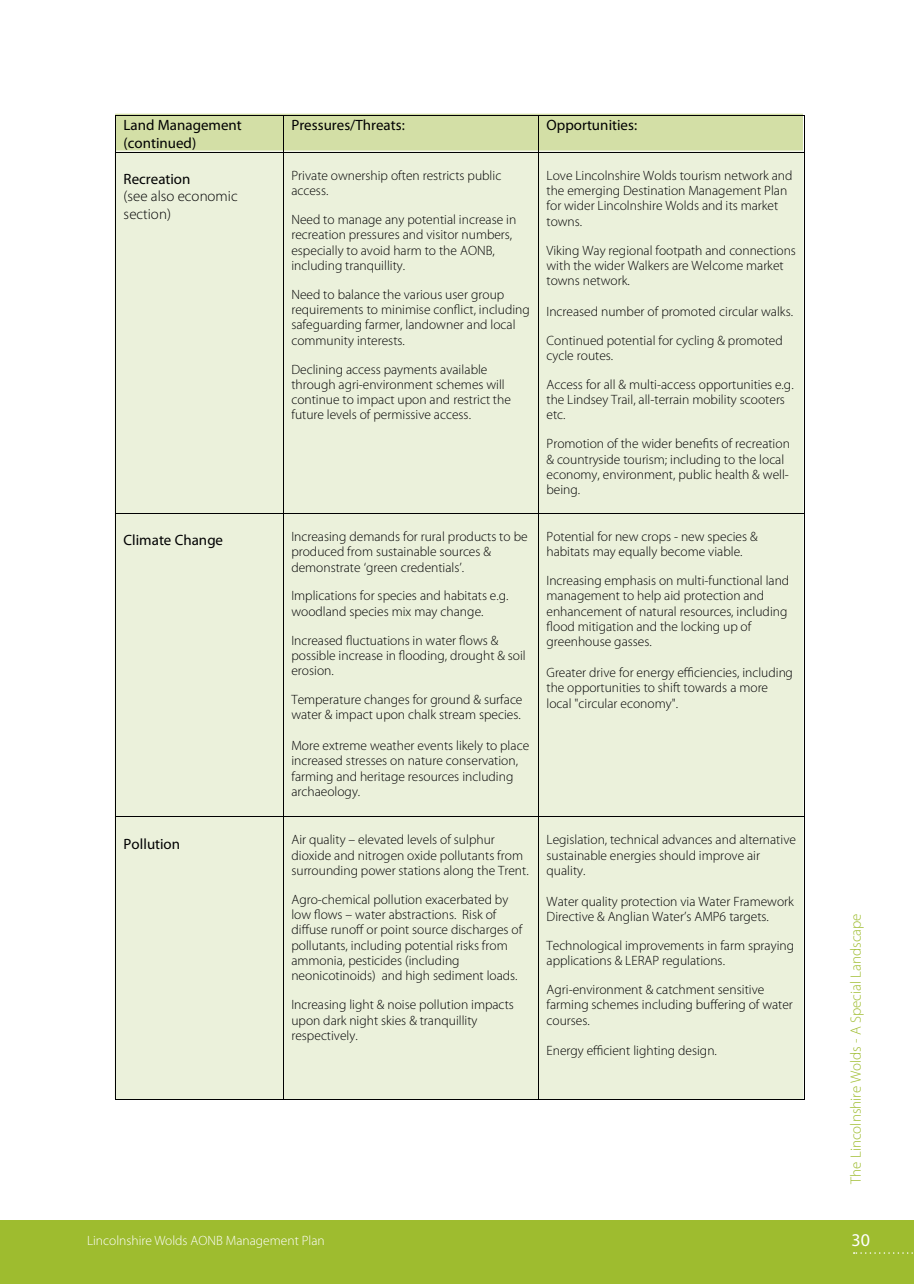
<style>
.page{position:relative;width:914px;height:1284px;background:#fff}
.page>*{position:absolute;margin:0;border:0;box-sizing:border-box;transform-origin:0 0}
.t1{font:18px "Myriad Pro";color:#fff}
.t2{font:15px/18px "Myriad Pro";color:#000001}
.t3{font:300 15px "Myriad Pro";color:#9ebc2f}
.t4{font:300 15px/18px "Myriad Pro";color:#000001}
.t5{font:300 13.5px/15.3px "Myriad Pro";color:#000001}
.t6{font:300 13.5px "Myriad Pro";color:#fff}
</style>
<div class="page">
<div style="left:115px;top:151px;width:688px;height:948px;background:#ebf1db"></div>
<div style="left:115px;top:114px;width:688px;height:37px;background:#d3dfa6"></div>
<div style="left:0;top:1219px;width:914px;height:65px;background:#9ebc2f"></div>
<svg style="left:853px;top:1252px;width:59px;height:1px"></svg>
<hr style="left:116px;top:115px;width:167px;height:1px;background:#000001">
<hr style="left:283px;top:115px;width:255px;height:1px;background:#000001">
<hr style="left:539px;top:115px;width:265px;height:1px;background:#000001">
<hr style="left:115px;top:116px;width:1px;height:36px;background:#000001">
<hr style="left:283px;top:116px;width:1px;height:36px;background:#000001">
<hr style="left:538px;top:116px;width:1px;height:36px;background:#000001">
<hr style="left:804px;top:116px;width:1px;height:36px;background:#000001">
<hr style="left:116px;top:152px;width:167px;height:1px;background:#000001">
<hr style="left:283px;top:152px;width:255px;height:1px;background:#000001">
<hr style="left:539px;top:152px;width:265px;height:1px;background:#000001">
<hr style="left:115px;top:153px;width:1px;height:360px;background:#000001">
<hr style="left:283px;top:153px;width:1px;height:360px;background:#000001">
<hr style="left:538px;top:153px;width:1px;height:360px;background:#000001">
<hr style="left:804px;top:153px;width:1px;height:360px;background:#000001">
<hr style="left:116px;top:513px;width:167px;height:1px;background:#000001">
<hr style="left:283px;top:513px;width:255px;height:1px;background:#000001">
<hr style="left:539px;top:513px;width:265px;height:1px;background:#000001">
<hr style="left:115px;top:514px;width:1px;height:302px;background:#000001">
<hr style="left:283px;top:514px;width:1px;height:302px;background:#000001">
<hr style="left:538px;top:514px;width:1px;height:302px;background:#000001">
<hr style="left:804px;top:514px;width:1px;height:302px;background:#000001">
<hr style="left:116px;top:816px;width:167px;height:1px;background:#000001">
<hr style="left:283px;top:816px;width:255px;height:1px;background:#000001">
<hr style="left:539px;top:816px;width:265px;height:1px;background:#000001">
<hr style="left:115px;top:817px;width:1px;height:282px;background:#000001">
<hr style="left:116px;top:1099px;width:167px;height:1px;background:#000001">
<hr style="left:283px;top:817px;width:1px;height:282px;background:#000001">
<hr style="left:283px;top:1099px;width:255px;height:1px;background:#000001">
<hr style="left:538px;top:817px;width:1px;height:282px;background:#000001">
<hr style="left:539px;top:1099px;width:265px;height:1px;background:#000001">
<hr style="left:804px;top:817px;width:1px;height:282px;background:#000001">
<p class="t2" style="left:124px;top:116px;width:120px">Land Management (continued)</p>
<p class="t2" style="left:291px;top:116px;width:115px">Pressures/Threats:</p>
<p class="t2" style="left:546px;top:116px;width:92px">Opportunities:</p>
<p class="t2" style="left:124px;top:170px;width:68px">Recreation</p>
<p class="t4" style="left:124px;top:187px;width:116px">(see also economic section)</p>
<p class="t5" style="left:291px;top:168px;width:211px">Private ownership often restricts public access.</p>
<p class="t5" style="left:291px;top:212px;width:226px">Need to manage any potential increase in recreation pressures and visitor numbers, especially to avoid harm to the AONB, including tranquillity.</p>
<p class="t5" style="left:291px;top:287px;width:240px">Need to balance the various user group requirements to minimise conflict, including safeguarding farmer, landowner and local community interests.</p>
<p class="t5" style="left:291px;top:361px;width:221px">Declining access payments available through agri-environment schemes will continue to impact upon and restrict the future levels of permissive access.</p>
<p class="t5" style="left:546px;top:168px;width:247px">Love Lincolnshire Wolds tourism network and the emerging Destination Management Plan for wider Lincolnshire Wolds and its market towns.</p>
<p class="t5" style="left:546px;top:243px;width:251px">Viking Way regional footpath and connections with the wider Walkers are Welcome market towns network.</p>
<p class="t5" style="left:546px;top:297px;width:248px;line-height:29px">Increased number of promoted circular walks.<br>Continued potential for cycling &amp; promoted</p>
<p class="t5" style="left:546px;top:341px;width:249px;line-height:28.8px">cycle routes.<br>Access for all &amp; multi-access opportunities e.g.</p>
<p class="t5" style="left:546px;top:392px;width:240px">the Lindsey Trail, all-terrain mobility scooters etc.</p>
<p class="t5" style="left:546px;top:436px;width:245px">Promotion of the wider benefits of recreation &amp; countryside tourism; including to the local economy, environment, public health &amp; well&shy;being.</p>
<p class="t2" style="left:124px;top:531px;width:101px">Climate Change</p>
<p class="t5" style="left:291px;top:529px;width:238px">Increasing demands for rural products to be produced from sustainable sources &amp; demonstrate ‘green credentials’.</p>
<p class="t5" style="left:291px;top:588px;width:219px">Implications for species and habitats e.g. woodland species mix may change.</p>
<p class="t5" style="left:291px;top:633px;width:236px">Increased fluctuations in water flows &amp; possible increase in flooding, drought &amp; soil erosion.</p>
<p class="t5" style="left:291px;top:692px;width:233px">Temperature changes for ground &amp; surface water &amp; impact upon chalk stream species.</p>
<p class="t5" style="left:291px;top:738px;width:239px">More extreme weather events likely to place increased stresses on nature conservation, farming and heritage resources including archaeology.</p>
<p class="t2" style="left:124px;top:834px;width:58px">Pollution</p>
<p class="t5" style="left:291px;top:832px;width:239px">Air quality – elevated levels of sulphur dioxide and nitrogen oxide pollutants from surrounding power stations along the Trent.</p>
<p class="t5" style="left:291px;top:892px;width:232px">Agro-chemical pollution exacerbated by low flows – water abstractions. Risk of diffuse runoff or point source discharges of pollutants, including potential risks from ammonia, pesticides (including neonicotinoids) and high sediment loads.</p>
<p class="t5" style="left:291px;top:997px;width:224px">Increasing light &amp; noise pollution impacts upon dark night skies &amp; tranquillity respectively.</p>
<p class="t5" style="left:546px;top:529px;width:212px">Potential for new crops - new species &amp; habitats may equally become viable.</p>
<p class="t5" style="left:546px;top:573px;width:244px">Increasing emphasis on multi-functional land management to help aid protection and enhancement of natural resources, including flood mitigation and the locking up of greenhouse gasses.</p>
<p class="t5" style="left:546px;top:665px;width:248px">Greater drive for energy efficiencies, including the opportunities to shift towards a more local "circular economy".</p>
<p class="t5" style="left:546px;top:832px;width:251px">Legislation, technical advances and alternative sustainable energies should improve air quality.</p>
<p class="t5" style="left:546px;top:893px;width:249px">Water quality protection via Water Framework<br>Directive &amp; Anglian Water’s AMP6 targets.</p>
<p class="t5" style="left:546px;top:937px;width:249px">Technological improvements in farm spraying applications &amp; LERAP regulations.</p>
<p class="t5" style="left:546px;top:982px;width:248px">Agri-environment &amp; catchment sensitive farming schemes including buffering of water courses.</p>
<p class="t5" style="left:546px;top:1043px;width:172px">Energy efficient lighting design.</p>
<p class="t3" style="left:847px;top:1183px;width:272px;rotate:-90deg">The Lincolnshire Wolds - A Special Landscape</p>
<p class="t6" style="left:87px;top:1233px;width:239px">Lincolnshire Wolds AONB Management Plan</p>
<h1 class="t1" style="left:851px;top:1228px;width:20px">30</h1>
</div>
